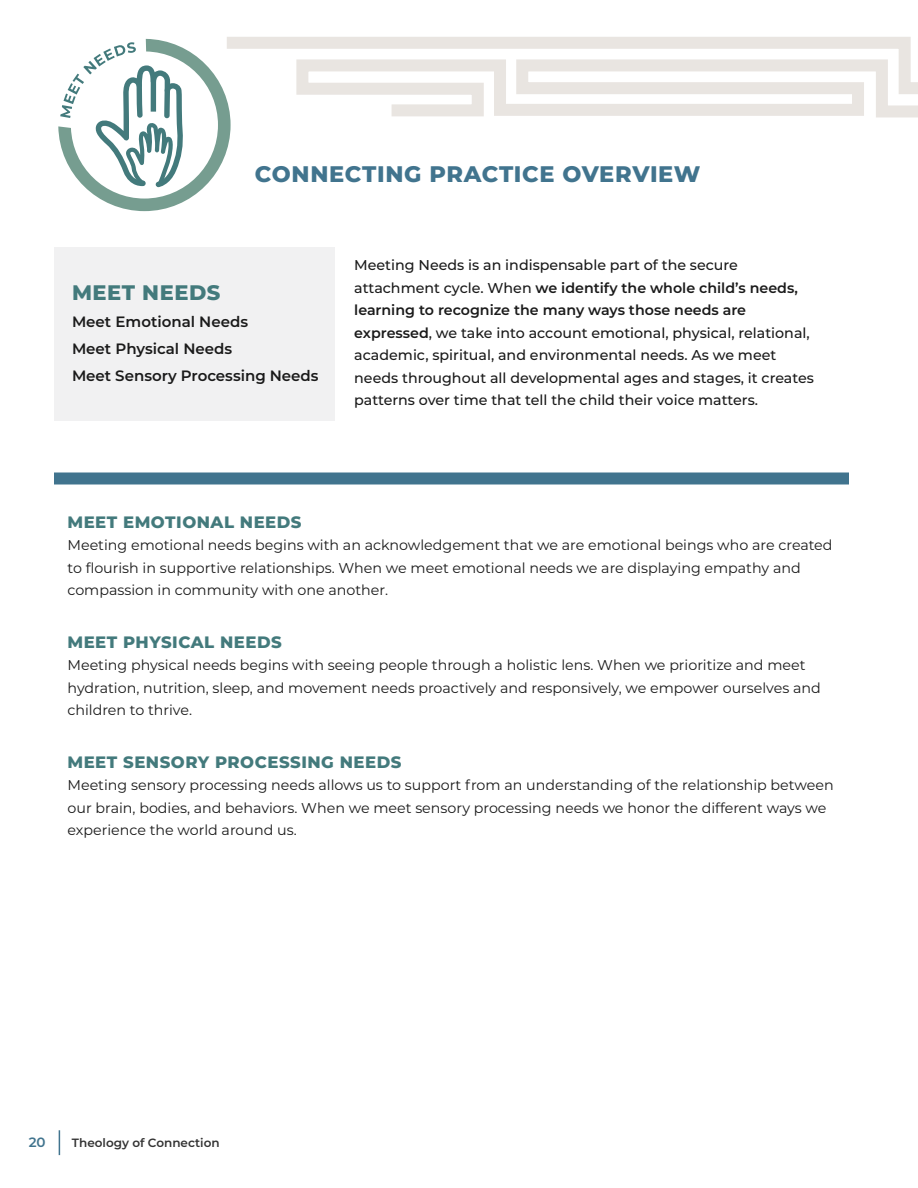
<style>
.page{position:relative;width:918px;height:1188px;background:#fff}
.page>*{position:absolute;margin:0;border:0;box-sizing:border-box;transform-origin:0 0}
.t1{font:800 22.5px "Montserrat";letter-spacing:.03em;color:#41748e}
.t2{font:800 21px "Montserrat";letter-spacing:.025em;color:#437a7c}
.t3{font:800 16.5px "Montserrat";letter-spacing:.03em;color:#437a7c}
.t4{font:600 15px/27px "Montserrat";color:#1a1a1a}
.t5{font:14.25px/22.5px "Montserrat";color:#1a1a1a}
.t6{font:500 14.25px/22.5px "Montserrat";color:#1a1a1a}
.t7{font:600 13.5px "Montserrat";color:#41748e}
.t8{font:600 12px "Montserrat";color:#333}
.s1{font-weight:600}
</style>
<div class="page">
<svg style="left:59px;top:1130px;width:1px;height:25px"></svg>
<div style="left:54px;top:247px;width:281px;height:174px;background:#f1f1f2"></div>
<div style="left:54px;top:472px;width:795px;height:12px;background:#41748e"></div>
<svg style="left:391px;top:100px;width:527px;height:18px"></svg>
<svg style="left:227px;top:37px;width:691px;height:63px"></svg>
<svg style="left:58px;top:39px;width:173px;height:172px"></svg>
<h1 class="t1" style="left:255px;top:158px;width:447px">CONNECTING PRACTICE OVERVIEW</h1>
<h2 class="t2" style="left:72px;top:278px;width:150px">MEET NEEDS</h2>
<p class="t4" style="left:72px;top:308px;width:248px">Meet Emotional Needs<br>Meet Physical Needs<br>Meet Sensory Processing Needs</p>
<p class="t6" style="left:354px;top:253px;width:461px">Meeting Needs is an indispensable part of the secure attachment cycle. When <span class="s1">we identify the whole child’s needs, learning to recognize the many ways those needs are expressed</span>, we take into account emotional, physical, relational, academic, spiritual, and environmental needs. As we meet needs throughout all developmental ages and stages, it creates patterns over time that tell the child their voice matters.</p>
<p class="t3" style="left:68px;top:510px;width:236px">MEET EMOTIONAL NEEDS</p>
<p class="t5" style="left:68px;top:533px;width:767px">Meeting emotional needs begins with an acknowledgement that we are emotional beings who are created to flourish in supportive relationships. When we meet emotional needs we are displaying empathy and compassion in community with one another.</p>
<p class="t3" style="left:68px;top:630px;width:216px">MEET PHYSICAL NEEDS</p>
<p class="t5" style="left:68px;top:653px;width:755px">Meeting physical needs begins with seeing people through a holistic lens. When we prioritize and meet hydration, nutrition, sleep, and movement needs proactively and responsively, we empower ourselves and children to thrive.</p>
<p class="t3" style="left:68px;top:750px;width:335px">MEET SENSORY PROCESSING NEEDS</p>
<p class="t5" style="left:68px;top:773px;width:768px">Meeting sensory processing needs allows us to support from an understanding of the relationship between our brain, bodies, and behaviors. When we meet sensory processing needs we honor the different ways we experience the world around us.</p>
<p class="t7" style="left:29px;top:1133px;width:18px">20</p>
<p class="t8" style="left:72px;top:1134px;width:149px">Theology of Connection</p>
</div>
